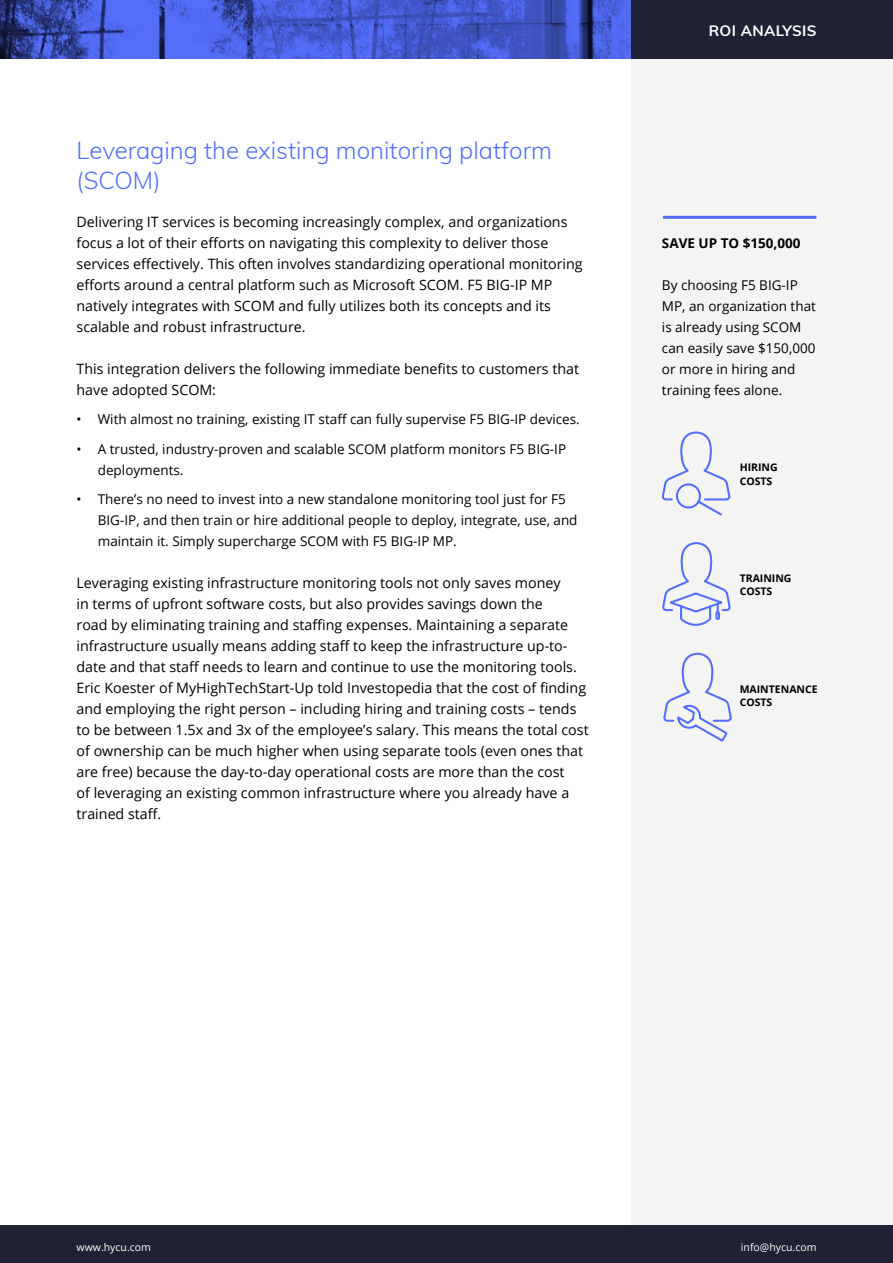
<style>
.page{position:relative;width:893px;height:1263px;background:#fff}
.page>*{position:absolute;margin:0;border:0;box-sizing:border-box;transform-origin:0 0}
.t1{font:300 24px/30px "Muli";color:#546efa}
.t2{font:700 15px "Muli";letter-spacing:.025em;color:#fff}
.t3{font:14.25px/21px "Open Sans";color:#000}
.t4{font:13.5px/21px "Open Sans";color:#000}
.t5{font:700 13.5px "Open Sans";color:#000}
.t6{font:700 10.5px/13.5px "Open Sans";color:#000}
.t7{font:10.5px "Open Sans";color:#fff}
.t8{font:700 9.3px/11.1px "Open Sans";color:#231f20}
</style>
<div class="page">
<div style="left:632px;top:0;width:261px;height:1263px;background:#f4f4f3"></div>
<hr style="left:663px;top:216px;width:153px;height:3px;background:#546efa">
<img style="left:0;top:0;width:632px;height:58px">
<div style="left:0;top:1226px;width:893px;height:37px;background:#1f2134"></div>
<div style="left:632px;top:0;width:261px;height:58px;background:#1f2134"></div>
<svg style="left:661px;top:431px;width:69px;height:85px"></svg>
<svg style="left:662px;top:542px;width:68px;height:84px"></svg>
<svg style="left:663px;top:652px;width:69px;height:89px"></svg>
<h1 class="t1" style="left:77px;top:134px;width:477px">Leveraging the existing monitoring platform (SCOM)</h1>
<p class="t3" style="left:77px;top:211px;width:508px">Delivering IT services is becoming increasingly complex, and organizations focus a lot of their efforts on navigating this complexity to deliver those services effectively. This often involves standardizing operational monitoring efforts around a central platform such as Microsoft SCOM. F5 BIG-IP MP natively integrates with SCOM and fully utilizes both its concepts and its scalable and robust infrastructure.</p>
<p class="t3" style="left:77px;top:358px;width:504px">This integration delivers the following immediate benefits to customers that have adopted SCOM:</p>
<p class="t4" style="left:77px;top:408px;width:505px">• With almost no training, existing IT staff can fully supervise F5 BIG-IP devices.</p>
<p class="t4" style="left:98px;top:438px;width:470px;text-indent:-21px">• A trusted, industry-proven and scalable SCOM platform monitors F5 BIG-IP deployments.</p>
<p class="t4" style="left:98px;top:488px;width:481px;text-indent:-21px">• There’s no need to invest into a new standalone monitoring tool just for F5<br>BIG-IP, and then train or hire additional people to deploy, integrate, use, and maintain it. Simply supercharge SCOM with F5 BIG-IP MP.</p>
<p class="t3" style="left:77px;top:572px;width:514px">Leveraging existing infrastructure monitoring tools not only saves money<br>in terms of upfront software costs, but also provides savings down the<br>road by eliminating training and staffing expenses. Maintaining a separate infrastructure usually means adding staff to keep the infrastructure up-to&shy;date and that staff needs to learn and continue to use the monitoring tools.<br>Eric Koester of MyHighTechStart-Up told Investopedia that the cost of finding and employing the right person – including hiring and training costs – tends to be between 1.5x and 3x of the employee’s salary. This means the total cost of ownership can be much higher when using separate tools (even ones that are free) because the day-to-day operational costs are more than the cost<br>of leveraging an existing common infrastructure where you already have a trained staff.</p>
<p class="t8" style="left:473px;top:749px;width:35px">HIRING<br>COSTS</p>
<p class="t2" style="left:709px;top:20px;width:109px">ROI ANALYSIS</p>
<p class="t5" style="left:662px;top:233px;width:140px">SAVE UP TO $150,000</p>
<p class="t4" style="left:662px;top:274px;width:155px">By choosing F5 BIG-IP<br>MP, an organization that is already using SCOM can easily save $150,000 or more in hiring and training fees alone.</p>
<p class="t6" style="left:740px;top:460px;width:40px">HIRING<br>COSTS</p>
<p class="t6" style="left:740px;top:571px;width:53px">TRAINING<br>COSTS</p>
<p class="t6" style="left:740px;top:682px;width:80px">MAINTENANCE<br>COSTS</p>
<p class="t7" style="left:77px;top:1240px;width:76px">www.hycu.com</p>
<p class="t7" style="left:741px;top:1239px;width:77px">info@hycu.com</p>
</div>
